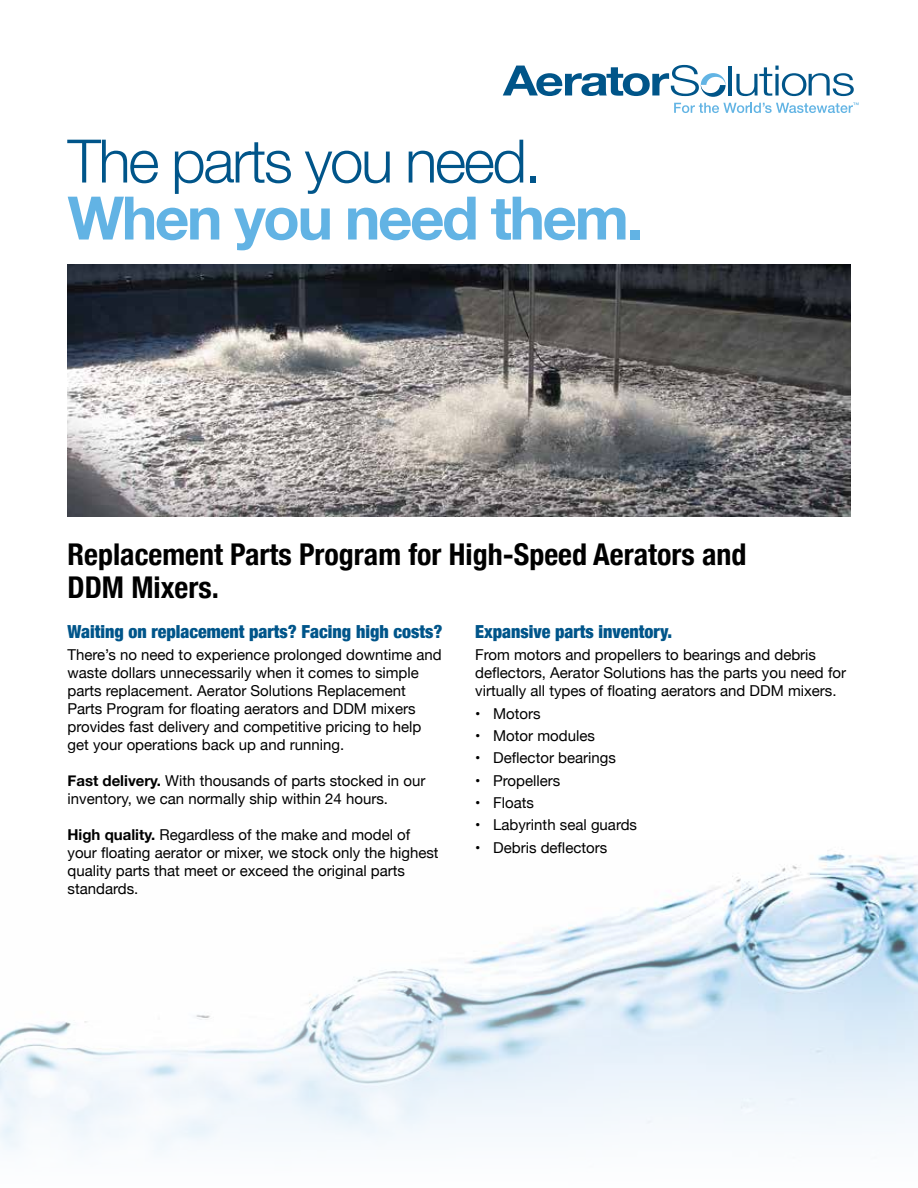
<style>
.page{position:relative;width:918px;height:1188px;background:#fff}
.page>*{position:absolute;margin:0;border:0;box-sizing:border-box;transform-origin:0 0}
.t1{font:300 60px "Helvetica Neue";letter-spacing:-.04em;color:#00558a}
.t2{font:700 60px "Helvetica Neue";letter-spacing:-.04em;color:#62b3e4}
.t3{font:700 condensed 30px/33px "Helvetica Neue";color:#000}
.t4{font:900 condensed 18px "Helvetica Neue";color:#00558a}
.t5{font:15px/18px "Helvetica Neue";color:#000}
.s1{font-weight:700}
</style>
<div class="page">
<img style="left:0;top:850px;width:918px;height:303px">
<svg style="left:674px;top:103px;width:185px;height:10px"></svg>
<hr style="left:729px;top:66px;width:3px;height:29px;background:#005589">
<svg style="left:736px;top:66px;width:118px;height:30px"></svg>
<svg style="left:503px;top:65px;width:223px;height:32px"></svg>
<img style="left:68px;top:265px;width:782px;height:251px">
<h1 class="t1" style="left:68px;top:113px;width:475px">The parts you need.</h1>
<h1 class="t2" style="left:68px;top:171px;width:577px">When you need them.</h1>
<h2 class="t3" style="left:68px;top:536px;width:680px">Replacement Parts Program for High-Speed Aerators and<br>DDM Mixers.</h2>
<p class="t4" style="left:68px;top:617px;width:376px">Waiting on replacement parts? Facing high costs?</p>
<p class="t5" style="left:68px;top:647px;width:376px">There’s no need to experience prolonged downtime and waste dollars unnecessarily when it comes to simple parts replacement. Aerator Solutions Replacement Parts Program for floating aerators and DDM mixers provides fast delivery and competitive pricing to help get your operations back up and running.</p>
<p class="t5" style="left:68px;top:773px;width:359px"><span class="s1">Fast delivery.</span> With thousands of parts stocked in our inventory, we can normally ship within 24 hours.</p>
<p class="t5" style="left:68px;top:827px;width:373px"><span class="s1">High quality.</span> Regardless of the make and model of your floating aerator or mixer, we stock only the highest quality parts that meet or exceed the original parts standards.</p>
<p class="t4" style="left:475px;top:617px;width:199px">Expansive parts inventory.</p>
<p class="t5" style="left:475px;top:647px;width:372px">From motors and propellers to bearings and debris deflectors, Aerator Solutions has the parts you need for virtually all types of floating aerators and DDM mixers.</p>
<p class="t5" style="left:475px;top:705px;width:67px">• Motors</p>
<p class="t5" style="left:475px;top:727px;width:121px">• Motor modules</p>
<p class="t5" style="left:475px;top:750px;width:142px">• Deflector bearings</p>
<p class="t5" style="left:475px;top:772px;width:87px">• Propellers</p>
<p class="t5" style="left:475px;top:794px;width:60px">• Floats</p>
<p class="t5" style="left:475px;top:817px;width:163px">• Labyrinth seal guards</p>
<p class="t5" style="left:475px;top:839px;width:134px">• Debris deflectors</p>
</div>
